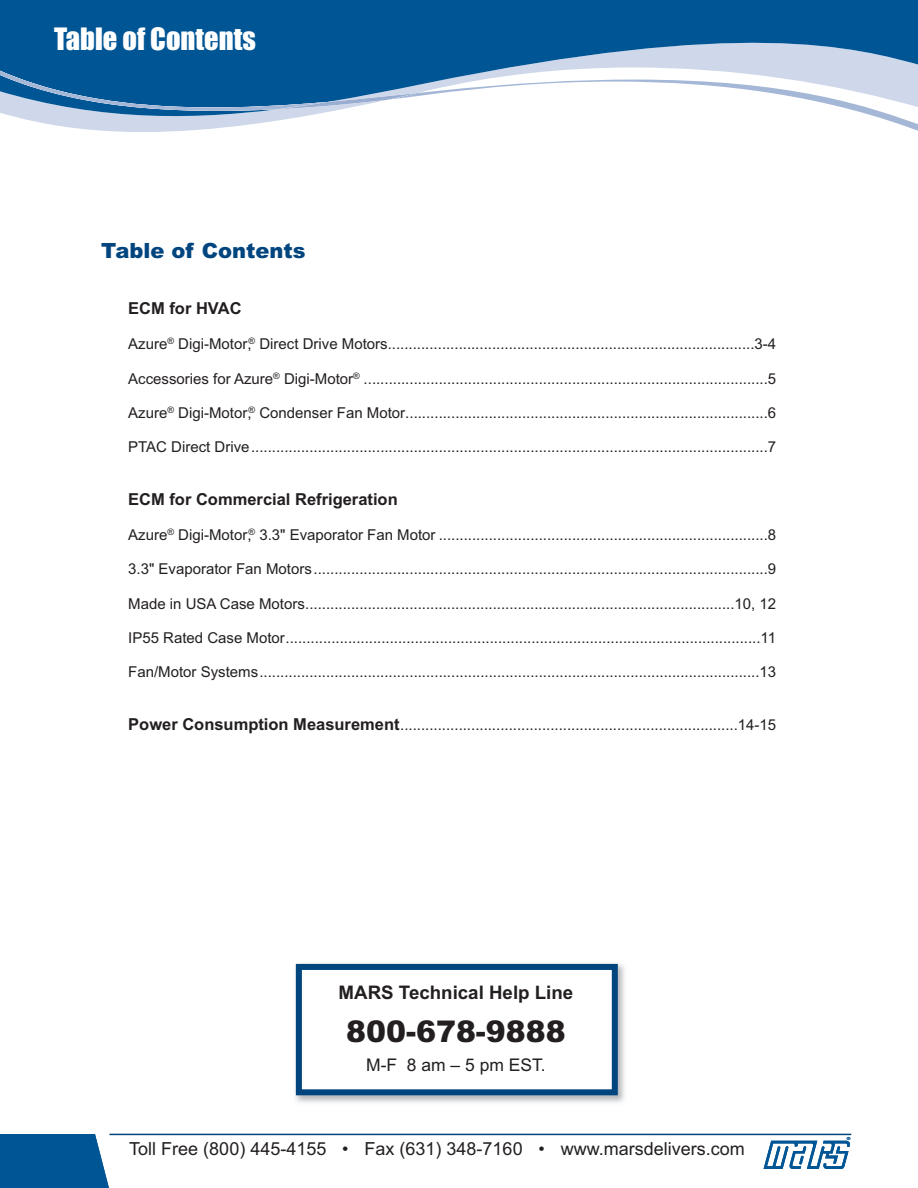
<style>
.page{position:relative;width:918px;height:1188px;background:#fff}
.page>*{position:absolute;margin:0;border:0;box-sizing:border-box;transform-origin:0 0}
.t1{font:900 30px "Arial";color:#231f20}
.t2{font:28.5px "Impact";color:#fff}
.t3{font:900 21px "Arial";color:#01457f}
.t4{font:700 18.75px "Arial";color:#231f20}
.t5{font:18px "Arial";color:#231f20}
.t6{font:17.4px "Arial";color:#231f20}
.t7{font:700 16.5px "Arial";color:#231f20}
.t8{font:15px "Arial";color:#231f20}
.t9{font:700 4.2px "Helvetica Neue";color:#005595;scale:1.1 1}
.s1{font-weight:700;font-size:16.5px}
</style>
<div class="page">
<hr style="left:110px;top:1134px;width:741px;height:1px;background:#01457f">
<svg style="left:0;top:13px;width:918px;height:47px;background:#12609c"></svg>
<svg style="left:0;top:60px;width:918px;height:72px"></svg>
<div style="left:0;top:0;width:918px;height:13px;background:#005595"></div>
<svg style="left:0;top:1134px;width:116px;height:54px;background:#1e69a1"></svg>
<svg style="left:764px;top:1141px;width:86px;height:28px"></svg>
<img style="left:295px;top:963px;width:330px;height:140px">
<div style="left:302px;top:970px;width:310px;height:119px;background:#fff"></div>
<div style="left:296px;top:964px;width:322px;height:131px;border:6px solid #01457f"></div>
<h2 class="t2" style="left:54px;top:23px;width:203px">Table of Contents</h2>
<h3 class="t3" style="left:101px;top:239px;width:206px">Table of Contents</h3>
<p class="t7" style="left:128px;top:299px;width:115px">ECM for HVAC</p>
<p class="t8" style="left:128px;top:335px;width:649px">Azure<sup>®</sup> Digi-Motor,<sup>®</sup> Direct Drive Motors........................................................................................3-4</p>
<p class="t8" style="left:128px;top:370px;width:650px">Accessories for Azure<sup>®</sup> Digi-Motor<sup>®</sup> .................................................................................................5</p>
<p class="t8" style="left:128px;top:404px;width:649px">Azure<sup>®</sup> Digi-Motor,<sup>®</sup> Condenser Fan Motor.......................................................................................6</p>
<p class="t8" style="left:128px;top:438px;width:649px">PTAC Direct Drive............................................................................................................................7</p>
<p class="t7" style="left:128px;top:490px;width:271px">ECM for Commercial Refrigeration</p>
<p class="t8" style="left:128px;top:526px;width:649px">Azure<sup>®</sup> Digi-Motor,<sup>®</sup> 3.3" Evaporator Fan Motor ...............................................................................8</p>
<p class="t8" style="left:128px;top:560px;width:649px">3.3" Evaporator Fan Motors.............................................................................................................9</p>
<p class="t8" style="left:128px;top:595px;width:649px">Made in USA Case Motors.......................................................................................................10, 12</p>
<p class="t8" style="left:128px;top:629px;width:649px">IP55 Rated Case Motor..................................................................................................................11</p>
<p class="t8" style="left:128px;top:663px;width:649px">Fan/Motor Systems........................................................................................................................13</p>
<p class="t8" style="left:128px;top:716px;width:649px"><span class="s1">Power Consumption Measurement</span>.................................................................................14-15</p>
<p class="t4" style="left:339px;top:982px;width:236px">MARS Technical Help Line</p>
<h1 class="t1" style="left:346px;top:1014px;width:221px">800-678-9888</h1>
<p class="t6" style="left:366px;top:1054px;width:181px">M-F 8 am – 5 pm EST.</p>
<p class="t5" style="left:129px;top:1138px;width:617px">Toll Free (800) 445-4155 • Fax (631) 348-7160 • www.marsdelivers.com</p>
<p class="t9" style="left:847px;top:1135px;width:5px">®</p>
</div>
